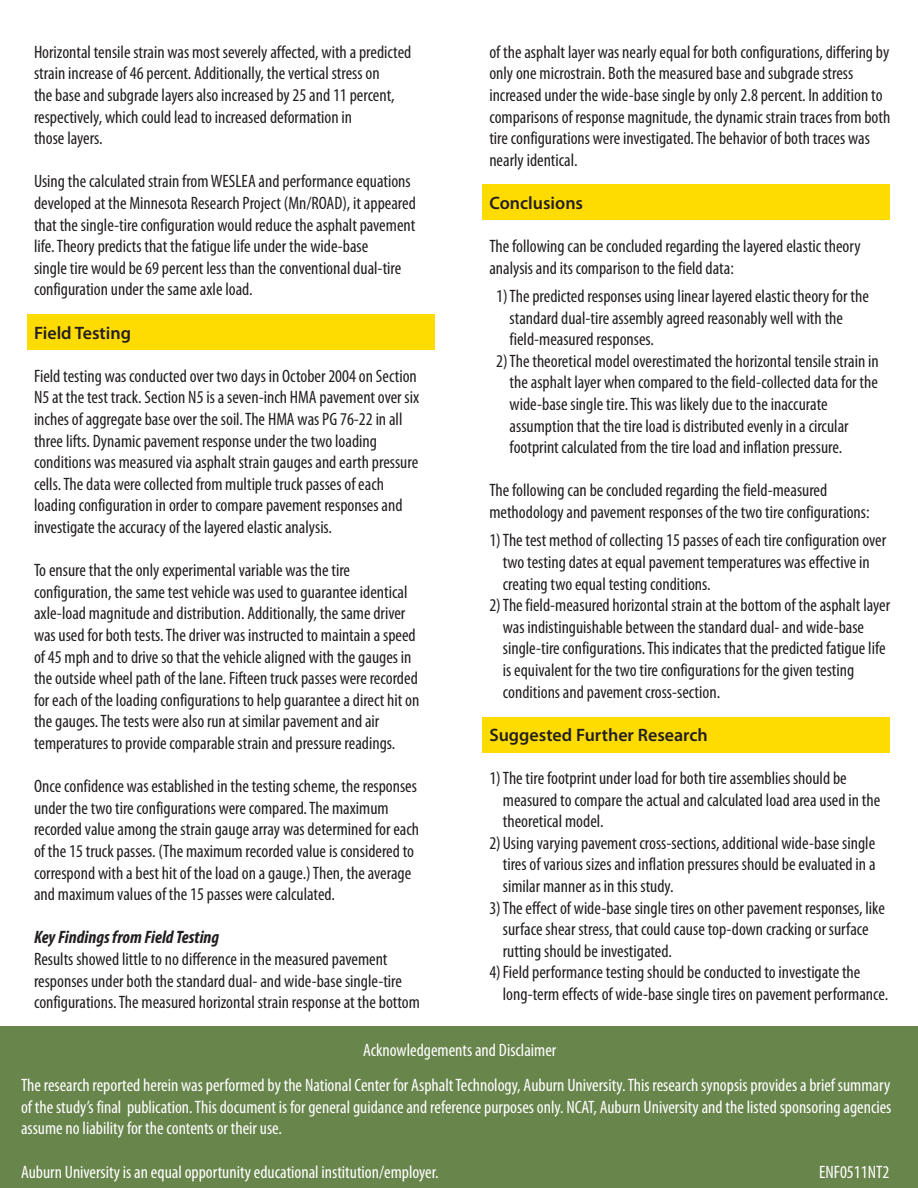
<style>
.page{position:relative;width:918px;height:1188px;background:#fff}
.page>*{position:absolute;margin:0;border:0;box-sizing:border-box;transform-origin:0 0}
.t1{font:condensed 18px/21.6px "Myriad Pro";color:#231f20}
.t2{font:condensed 18px/21.6px "Myriad Pro";color:#fff;text-align:justify}
.t3{font:600 18px "Myriad Pro";color:#231f20}
.t4{font:italic 700 condensed 18px "Myriad Pro";color:#231f20}
</style>
<div class="page">
<div style="left:27px;top:315px;width:408px;height:35px;background:#ffdc01"></div>
<div style="left:482px;top:184px;width:408px;height:36px;background:#ffdc01"></div>
<div style="left:482px;top:717px;width:408px;height:36px;background:#ffdc01"></div>
<div style="left:0;top:1026px;width:918px;height:162px;background:#68854c"></div>
<p class="t1" style="left:34px;top:41px;width:379px">Horizontal tensile strain was most severely affected, with a predicted strain increase of 46 percent. Additionally, the vertical stress on<br>the base and subgrade layers also increased by 25 and 11 percent, respectively, which could lead to increased deformation in</p>
<p class="t1" style="left:34px;top:127px;width:70px">those layers.</p>
<p class="t1" style="left:34px;top:170px;width:383px">Using the calculated strain from WESLEA and performance equations developed at the Minnesota Research Project (Mn/ROAD), it appeared that the single-tire configuration would reduce the asphalt pavement life. Theory predicts that the fatigue life under the wide-base<br>single tire would be 69 percent less than the conventional dual-tire configuration under the same axle load.</p>
<p class="t3" style="left:34px;top:321px;width:99px">Field Testing</p>
<p class="t1" style="left:34px;top:365px;width:387px">Field testing was conducted over two days in October 2004 on Section N5 at the test track. Section N5 is a seven-inch HMA pavement over six inches of aggregate base over the soil. The HMA was PG 76-22 in all three lifts. Dynamic pavement response under the two loading conditions was measured via asphalt strain gauges and earth pressure cells. The data were collected from multiple truck passes of each loading configuration in order to compare pavement responses and investigate the accuracy of the layered elastic analysis.</p>
<p class="t1" style="left:34px;top:559px;width:387px">To ensure that the only experimental variable was the tire configuration, the same test vehicle was used to guarantee identical axle-load magnitude and distribution. Additionally, the same driver was used for both tests. The driver was instructed to maintain a speed of 45 mph and to drive so that the vehicle aligned with the gauges in the outside wheel path of the lane. Fifteen truck passes were recorded for each of the loading configurations to help guarantee a direct hit on the gauges. The tests were also run at similar pavement and air temperatures to provide comparable strain and pressure readings.</p>
<p class="t1" style="left:34px;top:775px;width:387px">Once confidence was established in the testing scheme, the responses under the two tire configurations were compared. The maximum recorded value among the strain gauge array was determined for each of the 15 truck passes. (The maximum recorded value is considered to correspond with a best hit of the load on a gauge.) Then, the average and maximum values of the 15 passes were calculated.</p>
<p class="t4" style="left:34px;top:926px;width:187px">Key Findings from Field Testing</p>
<p class="t1" style="left:34px;top:948px;width:387px">Results showed little to no difference in the measured pavement responses under both the standard dual- and wide-base single-tire configurations. The measured horizontal strain response at the bottom</p>
<p class="t1" style="left:489px;top:41px;width:403px">of the asphalt layer was nearly equal for both configurations, differing by only one microstrain. Both the measured base and subgrade stress increased under the wide-base single by only 2.8 percent. In addition to comparisons of response magnitude, the dynamic strain traces from both tire configurations were investigated. The behavior of both traces was nearly identical.</p>
<p class="t3" style="left:489px;top:191px;width:95px">Conclusions</p>
<p class="t1" style="left:489px;top:235px;width:373px">The following can be concluded regarding the layered elastic theory analysis and its comparison to the field data:</p>
<p class="t1" style="left:510px;top:285px;width:361px;text-indent:-14px">1)The predicted responses using linear layered elastic theory for the standard dual-tire assembly agreed reasonably well with the field-measured responses.</p>
<p class="t1" style="left:510px;top:350px;width:371px;text-indent:-14px">2)The theoretical model overestimated the horizontal tensile strain in the asphalt layer when compared to the field-collected data for the wide-base single tire. This was likely due to the inaccurate assumption that the tire load is distributed evenly in a circular footprint calculated from the tire load and inflation pressure.</p>
<p class="t1" style="left:489px;top:480px;width:382px">The following can be concluded regarding the field-measured methodology and pavement responses of the two tire configurations:</p>
<p class="t1" style="left:503px;top:529px;width:385px;text-indent:-14px">1)The test method of collecting 15 passes of each tire configuration over two testing dates at equal pavement temperatures was effective in creating two equal testing conditions.</p>
<p class="t1" style="left:503px;top:594px;width:389px;text-indent:-14px">2)The field-measured horizontal strain at the bottom of the asphalt layer was indistinguishable between the standard dual- and wide-base single-tire configurations. This indicates that the predicted fatigue life is equivalent for the two tire configurations for the given testing conditions and pavement cross-section.</p>
<p class="t3" style="left:489px;top:723px;width:220px">Suggested Further Research</p>
<p class="t1" style="left:503px;top:767px;width:379px;text-indent:-14px">1)The tire footprint under load for both tire assemblies should be measured to compare the actual and calculated load area used in the theoretical model.</p>
<p class="t1" style="left:503px;top:832px;width:374px;text-align:justify;text-indent:-14px">2)Using varying pavement cross-sections, additional wide-base single tires of various sizes and inflation pressures should be evaluated in a similar manner as in this study.</p>
<p class="t1" style="left:503px;top:897px;width:383px;text-indent:-14px">3)The effect of wide-base single tires on other pavement responses, like surface shear stress, that could cause top-down cracking or surface rutting should be investigated.</p>
<p class="t1" style="left:503px;top:961px;width:387px;text-indent:-14px">4)Field performance testing should be conducted to investigate the long-term effects of wide-base single tires on pavement performance.</p>
<p class="t2" style="left:363px;top:1039px;width:195px">Acknowledgements and Disclaimer</p>
<p class="t2" style="left:21px;top:1074px;width:872px">The research reported herein was performed by the National Center for Asphalt Technology, Auburn University. This research synopsis provides a brief summary of the study’s final publication. This document is for general guidance and reference purposes only. NCAT, Auburn University and the listed sponsoring agencies assume no liability for the contents or their use.</p>
<p class="t2" style="left:21px;top:1161px;width:419px">Auburn University is an equal opportunity educational institution/employer.</p>
<p class="t2" style="left:819px;top:1161px;width:72px">ENF0511NT2</p>
</div>
